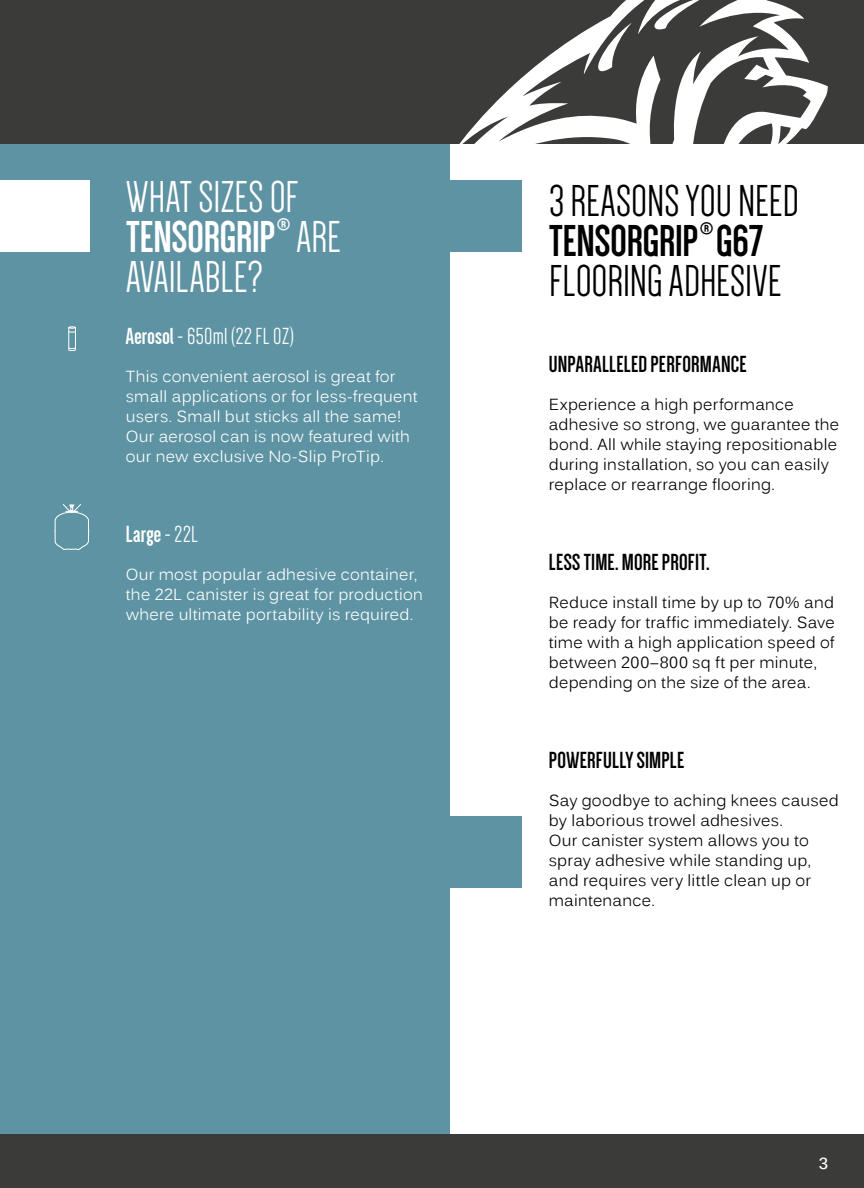
<style>
.page{position:relative;width:864px;height:1188px;background:#fff}
.page>*{position:absolute;margin:0;border:0;box-sizing:border-box;transform-origin:0 0}
.t1{font:46px/40px "Dense";color:#000}
.t2{font:46px/40px "Dense";letter-spacing:.005em;color:#fff}
.t3{font:700 24px "Dense";letter-spacing:.015em;color:#000}
.t4{font:24px "Dense";letter-spacing:.015em;color:#fff}
.t5{font:700 24px "Dense";letter-spacing:.015em;color:#fff}
.t6{font:16px/20px "Kalinga";letter-spacing:.015em;color:#000}
.t7{font:16px/20px "Kalinga";letter-spacing:.015em;color:#fff}
.t8{font:700 16px "Kalinga";color:#fff}
.s1{font-weight:700}
.s2{font-weight:400}
.s3{color:#fff}
</style>
<div class="page">
<div style="left:0;top:0;width:864px;height:144px;background:#3b3b3a"></div>
<div style="left:0;top:1134px;width:864px;height:54px;background:#3b3b3a"></div>
<svg style="left:459px;top:0;width:369px;height:144px"></svg>
<svg style="left:594px;top:23px;width:38px;height:52px"></svg>
<svg style="left:649px;top:0;width:57px;height:32px"></svg>
<div style="left:0;top:144px;width:450px;height:990px;background:#5d93a2"></div>
<div style="left:0;top:180px;width:90px;height:72px;background:#fff"></div>
<div style="left:450px;top:180px;width:72px;height:72px;background:#5d93a2"></div>
<svg style="left:54px;top:504px;width:36px;height:46px"></svg>
<svg style="left:68px;top:326px;width:8px;height:26px"></svg>
<div style="left:450px;top:816px;width:72px;height:72px;background:#5d93a2"></div>
<p class="t2" style="left:126px;top:177px;width:216px">WHAT SIZES OF<br><span class="s1">TENSORGRIP</span><sup>®</sup> ARE<br>AVAILABLE?</p>
<p class="t4" style="left:126px;top:324px;width:170px"><span class="s1">Aerosol</span> - 650ml (22 FL OZ)</p>
<p class="t7" style="left:126px;top:368px;width:293px">This convenient aerosol is great for small applications or for less-frequent users. Small but sticks all the same!<br>Our aerosol can is now featured with our new exclusive No-Slip ProTip.</p>
<p class="t5" style="left:126px;top:522px;width:74px">Large <span class="s2">- 22L</span></p>
<p class="t7" style="left:126px;top:566px;width:299px">Our most popular adhesive container, the 22L canister is great for production where ultimate portability is required.</p>
<p class="t1" style="left:549px;top:181px;width:252px">3 REASONS YOU NEED<br><span class="s1">TENSORGRIP</span><sup>®</sup> <span class="s1">G67<br></span>FLOORING ADHESIVE<span class="s3">?</span></p>
<p class="t3" style="left:549px;top:352px;width:199px">UNPARALLELED PERFORMANCE</p>
<p class="t6" style="left:549px;top:396px;width:292px">Experience a high performance adhesive so strong, we guarantee the bond. All while staying repositionable during installation, so you can easily replace or rearrange flooring.</p>
<p class="t3" style="left:549px;top:550px;width:162px">LESS TIME. MORE PROFIT.</p>
<p class="t6" style="left:549px;top:594px;width:288px">Reduce install time by up to 70% and be ready for traffic immediately. Save time with a high application speed of between 200–800 sq ft per minute, depending on the size of the area.</p>
<p class="t3" style="left:549px;top:748px;width:137px">POWERFULLY SIMPLE</p>
<p class="t6" style="left:549px;top:792px;width:291px">Say goodbye to aching knees caused by laborious trowel adhesives.<br>Our canister system allows you to spray adhesive while standing up, and requires very little clean up or maintenance.</p>
<p class="t8" style="left:819px;top:1153px;width:11px">3</p>
</div>
